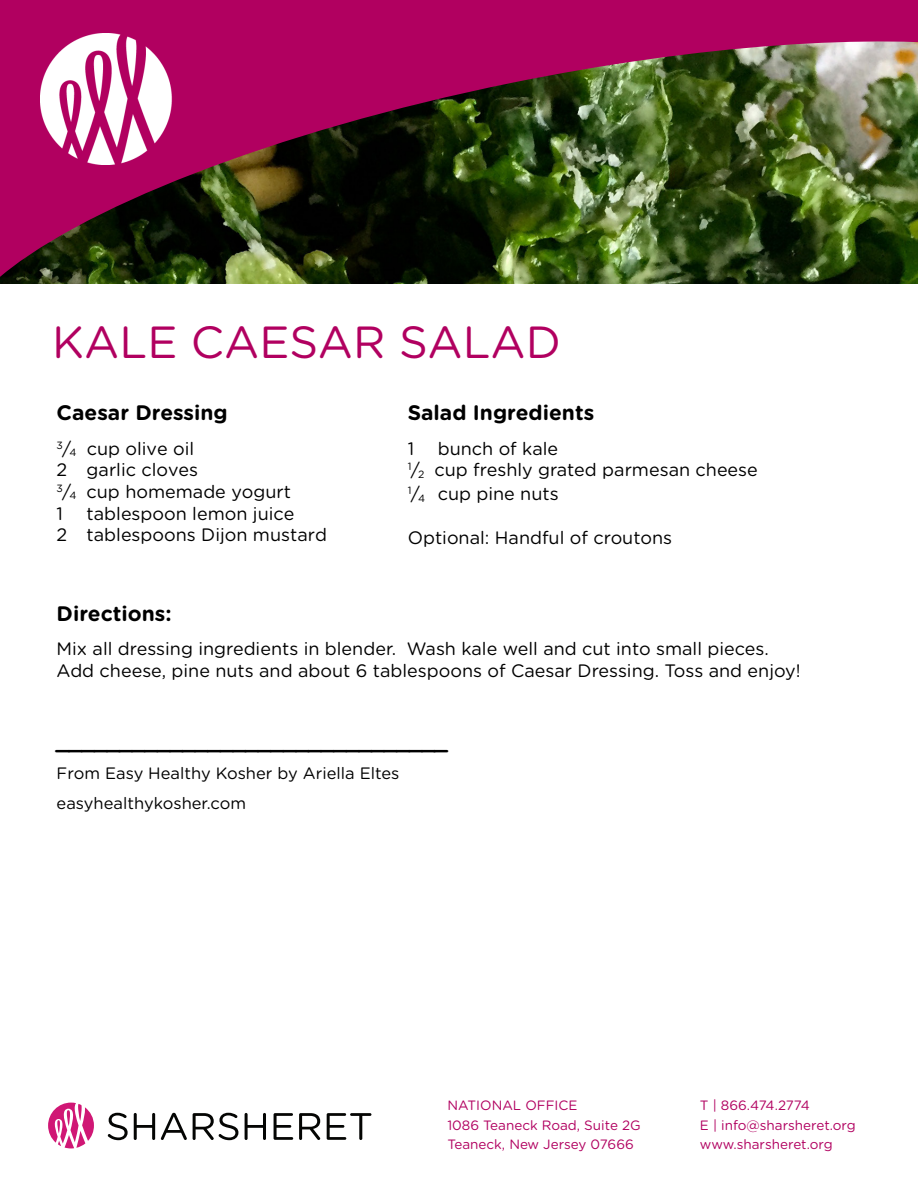
<style>
.page{position:relative;width:918px;height:1188px;background:#fff}
.page>*{position:absolute;margin:0;border:0;box-sizing:border-box;transform-origin:0 0}
.t1{font:45px "Gotham Rounded";color:#b10060}
.Credit{font:700 21px "Gotham Rounded";color:#000}
.Paragraph{font:700 21px "Gotham Rounded";color:#000}
.Paragraph-2{font:18px "Gotham Rounded";color:#000}
.Credit-2{font:16.5px "Gotham Rounded";color:#000}
.t2{font:13.5px/19.5px "Gotham Rounded";color:#b10060}
</style>
<div class="page">
<img style="left:0;top:0;width:918px;height:283px">
<img style="left:40px;top:34px;width:152px;height:131px">
<svg style="left:108px;top:1113px;width:20px;height:27px"></svg>
<svg style="left:134px;top:1113px;width:21px;height:27px"></svg>
<svg style="left:161px;top:1113px;width:26px;height:27px"></svg>
<svg style="left:193px;top:1113px;width:45px;height:27px"></svg>
<svg style="left:245px;top:1113px;width:21px;height:27px"></svg>
<svg style="left:274px;top:1113px;width:19px;height:27px"></svg>
<svg style="left:299px;top:1113px;width:21px;height:27px"></svg>
<svg style="left:327px;top:1113px;width:44px;height:27px"></svg>
<svg style="left:48px;top:1103px;width:46px;height:45px"></svg>
<p class="t1" style="left:52px;top:311px;width:510px">KALE CAESAR SALAD</p>
<p class="Paragraph" style="left:57px;top:397px;width:173px">Caesar Dressing</p>
<p class="Paragraph-2" style="left:57px;top:436px;width:139px"><sup>3</sup>/<sub>4</sub> cup olive oil</p>
<p class="Paragraph-2" style="left:57px;top:458px;width:143px">2 garlic cloves</p>
<p class="Paragraph-2" style="left:57px;top:479px;width:236px"><sup>3</sup>/<sub>4</sub> cup homemade yogurt</p>
<p class="Paragraph-2" style="left:57px;top:501px;width:8px">1</p>
<p class="Paragraph-2" style="left:87px;top:501px;width:209px">tablespoon lemon juice</p>
<p class="Paragraph-2" style="left:57px;top:522px;width:272px">2 tablespoons Dijon mustard</p>
<p class="Paragraph" style="left:408px;top:397px;width:188px">Salad Ingredients</p>
<p class="Paragraph-2" style="left:408px;top:436px;width:8px">1</p>
<p class="Paragraph-2" style="left:438px;top:436px;width:122px">bunch of kale</p>
<p class="Paragraph-2" style="left:408px;top:458px;width:352px"><sup>1</sup>/<sub>2</sub> cup freshly grated parmesan cheese</p>
<p class="Paragraph-2" style="left:408px;top:482px;width:152px"><sup>1</sup>/<sub>4</sub> cup pine nuts</p>
<p class="Paragraph-2" style="left:408px;top:525px;width:266px">Optional: Handful of croutons</p>
<p class="Credit" style="left:57px;top:598px;width:116px">Directions:</p>
<p class="Paragraph-2" style="left:57px;top:636px;width:714px">Mix all dressing ingredients in blender. Wash kale well and cut into small pieces.</p>
<p class="Paragraph-2" style="left:57px;top:658px;width:746px">Add cheese, pine nuts and about 6 tablespoons of Caesar Dressing. Toss and enjoy!</p>
<p class="Credit" style="left:57px;top:726px;width:392px">_______________________________</p>
<p class="Credit-2" style="left:57px;top:762px;width:344px">From Easy Healthy Kosher by Ariella Eltes</p>
<p class="Credit-2" style="left:57px;top:792px;width:191px">easyhealthykosher.com</p>
<p class="t2" style="left:447px;top:1095px;width:195px">NATIONAL OFFICE<br>1086 Teaneck Road, Suite 2G<br>Teaneck, New Jersey 07666</p>
<p class="t2" style="left:700px;top:1095px;width:157px">T | 866.474.2774<br>E | info@sharsheret.org www.sharsheret.org</p>
</div>
